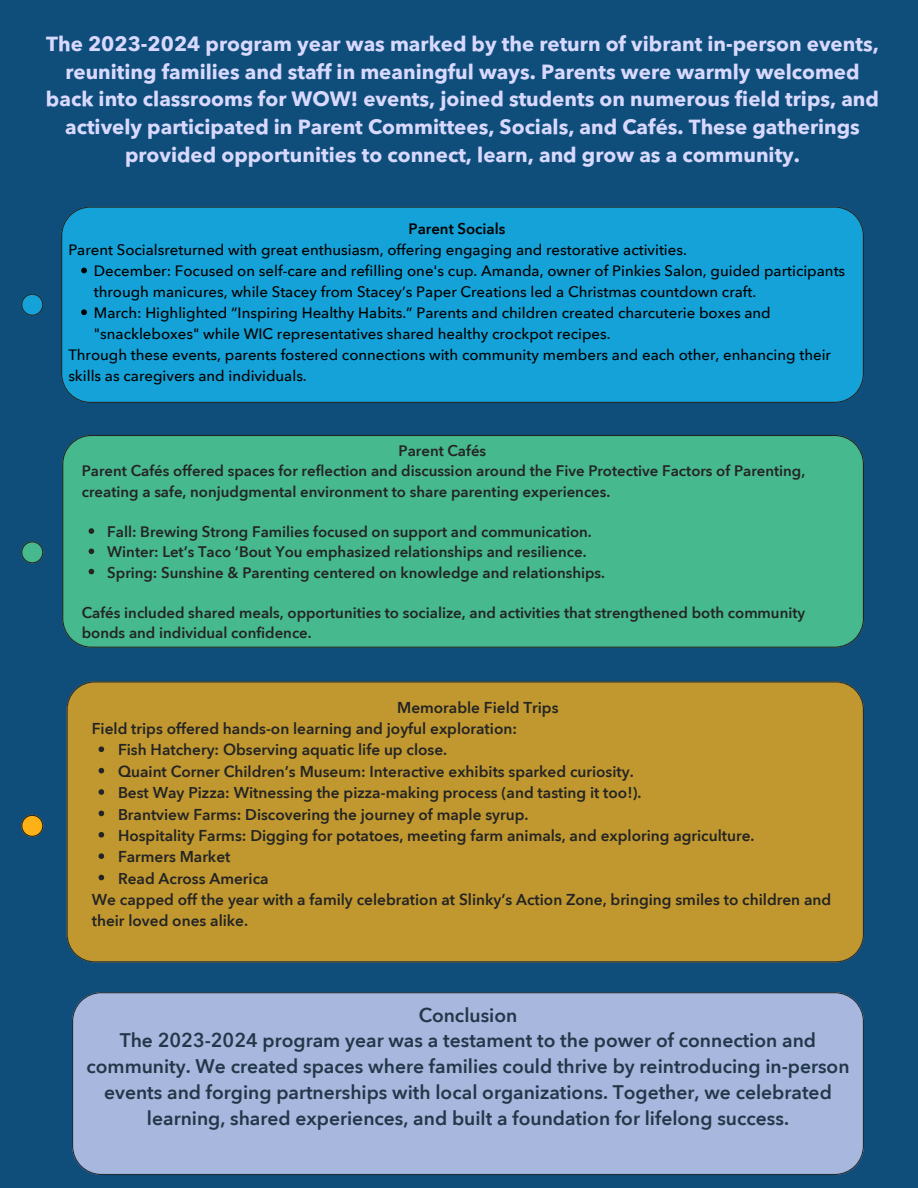
<style>
.page{position:relative;width:918px;height:1188px;background:#0f4e7a}
.page>*{position:absolute;margin:0;border:0;box-sizing:border-box;transform-origin:0 0}
.t1{font:700 20.4px/27.5px "Avenir Next Arabic";color:#d9d9ff;text-align:center}
.t2{font:600 19.2px/25.8px "Avenir Next Arabic";color:#293039;text-align:center}
.t3{font:600 15.45px/21.3px "Avenir Next Arabic";color:#242424}
.t4{font:500 15px/20.9px "Avenir Next Arabic";color:#000}
.t5{font:600 15px/20.2px "Avenir Next Arabic";color:#242424}
.s1{font-weight:600}
</style>
<div class="page">
<div style="left:61px;top:207px;width:803px;height:196px;background:#14a2d8"></div>
<div style="left:62px;top:435px;width:802px;height:213px;background:#46b98f"></div>
<div style="left:67px;top:681px;width:797px;height:281px;background:#c0982f"></div>
<div style="left:72px;top:992px;width:792px;height:183px;background:#a7b7de"></div>
<svg style="left:21px;top:541px;width:22px;height:22px"></svg>
<svg style="left:21px;top:815px;width:22px;height:22px"></svg>
<svg style="left:21px;top:294px;width:22px;height:22px"></svg>
<svg style="left:81px;top:268px;width:6px;height:5px"></svg>
<svg style="left:81px;top:309px;width:6px;height:6px"></svg>
<svg style="left:89px;top:528px;width:5px;height:6px"></svg>
<svg style="left:89px;top:548px;width:5px;height:6px"></svg>
<svg style="left:89px;top:569px;width:5px;height:5px"></svg>
<svg style="left:99px;top:746px;width:5px;height:6px"></svg>
<svg style="left:99px;top:768px;width:5px;height:5px"></svg>
<svg style="left:99px;top:789px;width:5px;height:6px"></svg>
<svg style="left:99px;top:811px;width:5px;height:5px"></svg>
<svg style="left:99px;top:832px;width:5px;height:6px"></svg>
<svg style="left:99px;top:853px;width:5px;height:6px"></svg>
<svg style="left:99px;top:875px;width:5px;height:5px"></svg>
<h2 class="t1" style="left:46px;top:31px;width:835px">The 2023-2024 program year was marked by the return of vibrant in-person events, reuniting families and staff in meaningful ways. Parents were warmly welcomed back into classrooms for WOW! events, joined students on numerous field trips, and actively participated in Parent Committees, Socials, and Cafés. These gatherings provided opportunities to connect, learn, and grow as a community.</h2>
<h1 class="t4" style="left:68px;top:219px;width:620px;text-indent:340px"><span class="s1">Parent Socials<br></span>Parent Socialsreturned with great enthusiasm, offering engaging and restorative activities.</h1>
<h2 class="t4" style="left:94px;top:261px;width:753px">December: Focused on self-care and refilling one's cup. Amanda, owner of Pinkies Salon, guided participants through manicures, while Stacey from Stacey’s Paper Creations led a Christmas countdown craft.</h2>
<p class="t4" style="left:94px;top:302px;width:679px">March: Highlighted “Inspiring Healthy Habits.” Parents and children created charcuterie boxes and "snackleboxes" while WIC representatives shared healthy crockpot recipes.</p>
<p class="t4" style="left:68px;top:344px;width:764px">Through these events, parents fostered connections with community members and each other, enhancing their skills as caregivers and individuals.</p>
<h2 class="t5" style="left:82px;top:441px;width:725px;text-indent:317px">Parent Cafés<br>Parent Cafés offered spaces for reflection and discussion around the Five Protective Factors of Parenting, creating a safe, nonjudgmental environment to share parenting experiences.</h2>
<h2 class="t5" style="left:107px;top:522px;width:486px">Fall: Brewing Strong Families focused on support and communication.</h2>
<p class="t5" style="left:107px;top:542px;width:481px">Winter: Let’s Taco ‘Bout You emphasized relationships and resilience.</p>
<p class="t5" style="left:107px;top:562px;width:499px">Spring: Sunshine &amp; Parenting centered on knowledge and relationships.</p>
<p class="t5" style="left:82px;top:603px;width:725px">Cafés included shared meals, opportunities to socialize, and activities that strengthened both community bonds and individual confidence.</p>
<h2 class="t3" style="left:92px;top:697px;width:468px;text-indent:305px">Memorable Field Trips<br>Field trips offered hands-on learning and joyful exploration:</h2>
<h2 class="t3" style="left:118px;top:739px;width:331px">Fish Hatchery: Observing aquatic life up close.</h2>
<p class="t3" style="left:118px;top:761px;width:517px">Quaint Corner Children’s Museum: Interactive exhibits sparked curiosity.</p>
<p class="t3" style="left:118px;top:782px;width:525px">Best Way Pizza: Witnessing the pizza-making process (and tasting it too!).</p>
<p class="t3" style="left:118px;top:804px;width:412px">Brantview Farms: Discovering the journey of maple syrup.</p>
<p class="t3" style="left:118px;top:825px;width:638px">Hospitality Farms: Digging for potatoes, meeting farm animals, and exploring agriculture.</p>
<p class="t3" style="left:118px;top:846px;width:114px">Farmers Market</p>
<p class="t3" style="left:118px;top:868px;width:152px">Read Across America</p>
<p class="t3" style="left:92px;top:889px;width:741px">We capped off the year with a family celebration at Slinky’s Action Zone, bringing smiles to children and their loved ones alike.</p>
<p class="t2" style="left:86px;top:1002px;width:765px">Conclusion<br>The 2023-2024 program year was a testament to the power of connection and community. We created spaces where families could thrive by reintroducing in-person events and forging partnerships with local organizations. Together, we celebrated learning, shared experiences, and built a foundation for lifelong success.</p>
</div>
